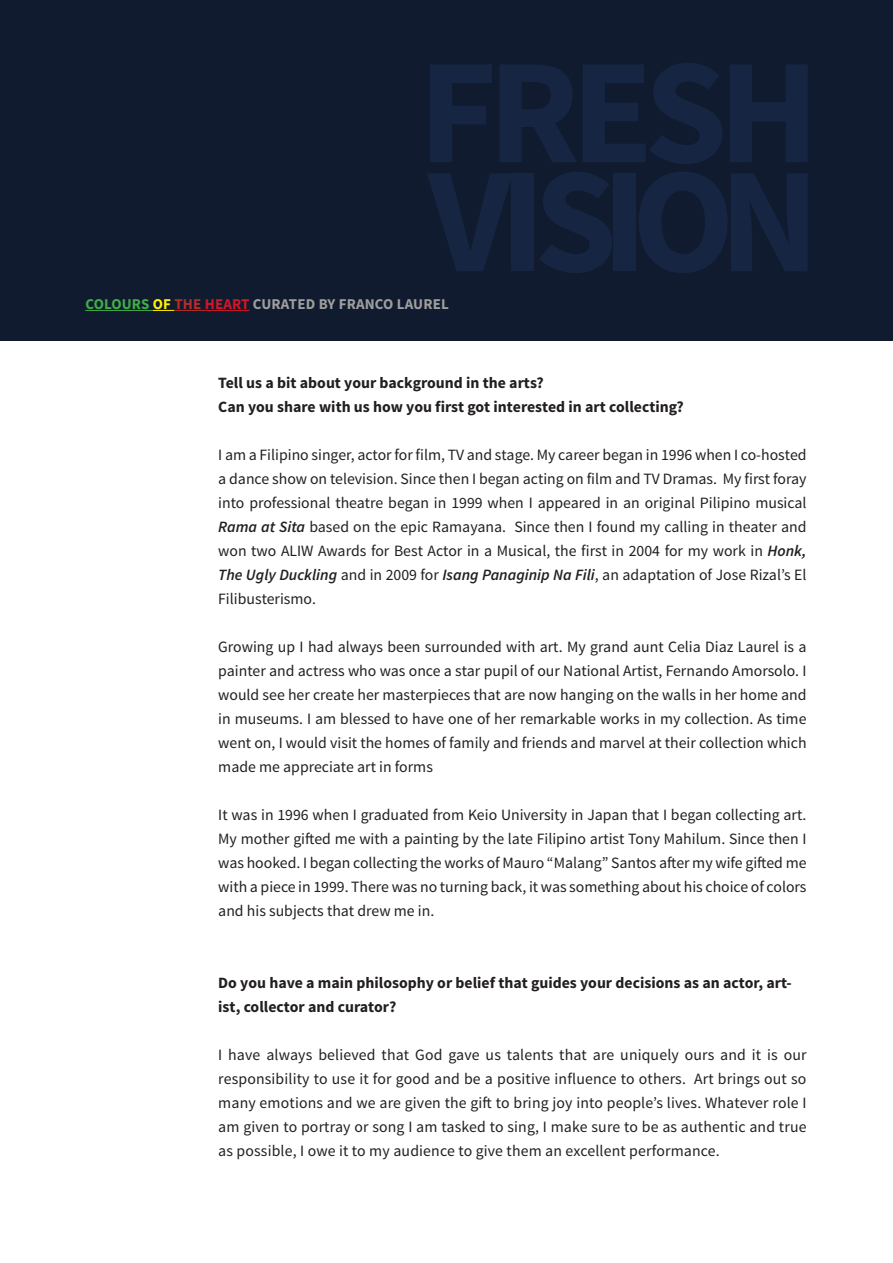
<style>
.page{position:relative;width:893px;height:1263px;background:#fff}
.page>*{position:absolute;margin:0;border:0;box-sizing:border-box;transform-origin:0 0}
.t1{font:15.75px/24px "Source Sans Pro";color:#231f20;text-align:justify}
.t2{font:700 15.75px/24px "Source Sans Pro";color:#231f20}
.t3{font:700 15px "Source Sans Pro";letter-spacing:.01em;color:#9e9e9d}
.s1{color:#40ae49}
.s2{color:#fff101}
.s3{color:#b82c28}
.s4{color:#d11627}
.s5{font-weight:600;font-style:italic}
</style>
<div class="page">
<div style="left:0;top:0;width:893px;height:340px;background:#111b2f"></div>
<hr style="left:85px;top:310px;width:68px;height:1px;background:#40ae49">
<svg style="left:153px;top:310px;width:21px;height:1px"></svg>
<hr style="left:174px;top:310px;width:31px;height:1px;background:#b82c28">
<hr style="left:205px;top:310px;width:45px;height:1px;background:#d11627">
<p class="t3" style="left:85px;top:294px;width:365px"><span class="s1">COLOURS</span> <span class="s2">OF</span> <span class="s3">THE</span> <span class="s4">HEART</span> CURATED BY FRANCO LAUREL</p>
<p class="t2" style="left:218px;top:371px;width:327px">Tell us a bit about your background in the arts?</p>
<p class="t2" style="left:218px;top:395px;width:467px">Can you share with us how you first got interested in art collecting?</p>
<p class="t1" style="left:218px;top:443px;width:590px">I am a Filipino singer, actor for film, TV and stage. My career began in 1996 when I co-hosted a dance show on television. Since then I began acting on film and TV Dramas. My first foray into professional theatre began in 1999 when I appeared in an original Pilipino musical <span class="s5">Rama at Sita</span> based on the epic Ramayana. Since then I found my calling in theater and won two ALIW Awards for Best Actor in a Musical, the first in 2004 for my work in <span class="s5">Honk, The Ugly Duckling</span> and in 2009 for <span class="s5">Isang Panaginip Na Fili</span>, an adaptation of Jose Rizal’s El Filibusterismo.</p>
<p class="t1" style="left:218px;top:635px;width:590px">Growing up I had always been surrounded with art. My grand aunt Celia Diaz Laurel is a painter and actress who was once a star pupil of our National Artist, Fernando Amorsolo. I would see her create her masterpieces that are now hanging on the walls in her home and in museums. I am blessed to have one of her remarkable works in my collection. As time went on, I would visit the homes of family and friends and marvel at their collection which made me appreciate art in forms</p>
<p class="t1" style="left:218px;top:803px;width:590px">It was in 1996 when I graduated from Keio University in Japan that I began collecting art.<br>My mother gifted me with a painting by the late Filipino artist Tony Mahilum. Since then I was hooked. I began collecting the works of Mauro “Malang” Santos after my wife gifted me with a piece in 1999. There was no turning back, it was something about his choice of colors and his subjects that drew me in.</p>
<p class="t2" style="left:218px;top:971px;width:575px">Do you have a main philosophy or belief that guides your decisions as an actor, art&shy;ist, collector and curator?</p>
<p class="t1" style="left:218px;top:1043px;width:590px">I have always believed that God gave us talents that are uniquely ours and it is our responsibility to use it for good and be a positive influence to others. Art brings out so many emotions and we are given the gift to bring joy into people’s lives. Whatever role I am given to portray or song I am tasked to sing, I make sure to be as authentic and true as possible, I owe it to my audience to give them an excellent performance.</p>
</div>
